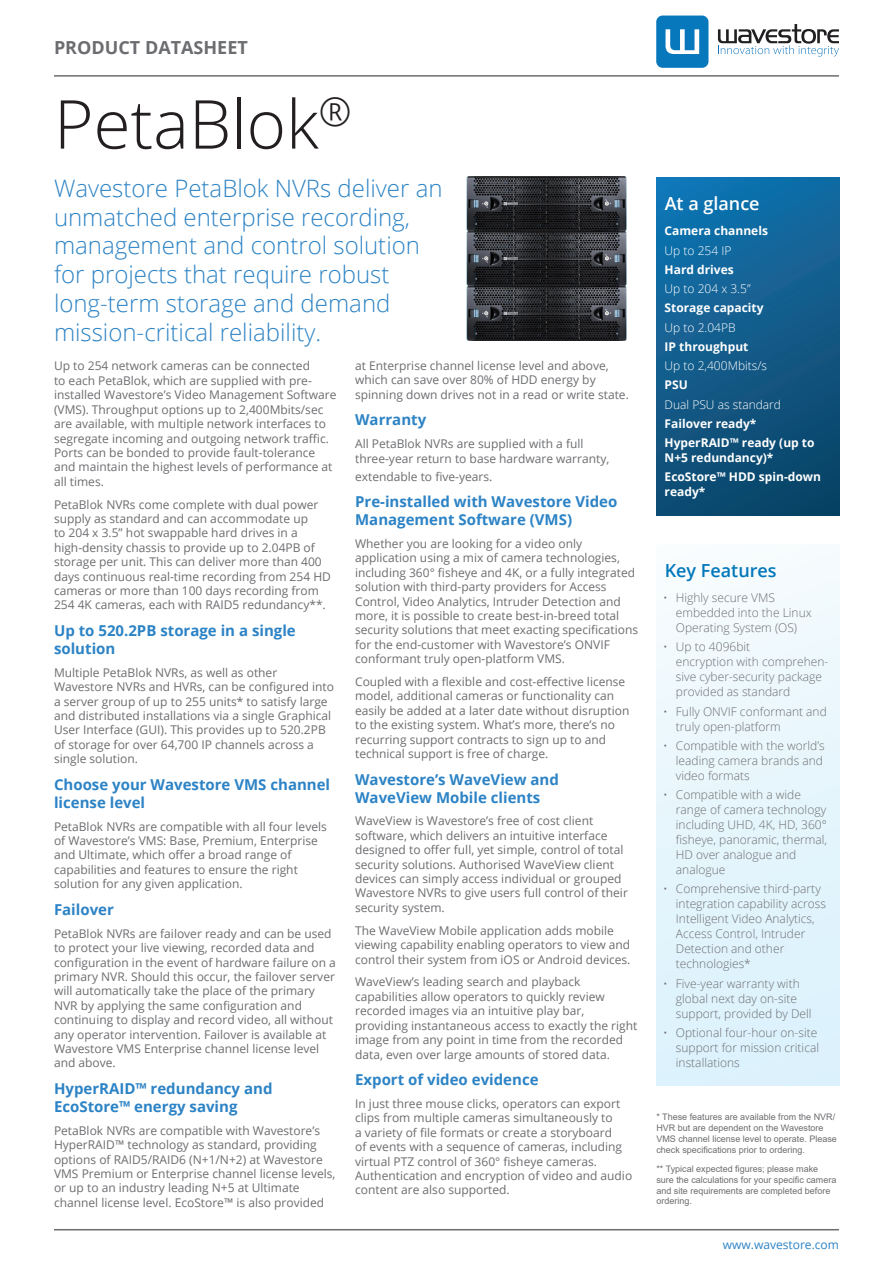
<style>
.page{position:relative;width:893px;height:1263px;background:#fff}
.page>*{position:absolute;margin:0;border:0;box-sizing:border-box;transform-origin:0 0}
.t1{font:300 67.5px "Open Sans";color:#231f20}
.t2{font:300 24px/28.8px "Open Sans";color:#2c83c5}
.t3{font:700 18px "Open Sans";color:#6c6d70}
.t4{font:600 18px "Open Sans";color:#07b}
.t5{font:600 18px "Open Sans";color:#fff}
.t6{font:700 15px/18px "Open Sans";color:#2c83c5}
.t7{font:12px/14.4px "Open Sans";color:#6c6d70}
.t8{font:300 12px/15px "Open Sans";color:#6c6d70}
.t9{font:700 12px/15px "Open Sans";color:#fff}
.t10{font:300 12px "Open Sans";color:#fff}
.t11{font:12px "Open Sans";color:#2c83c5}
.t12{font:9px/10.8px "Arial";color:#6c6d70}
</style>
<div class="page">
<div style="left:656px;top:544px;width:183px;height:541px;background:linear-gradient(to bottom,#f6fbfd,#d9f1fc)"></div>
<div style="left:656px;top:177px;width:183px;height:338px;background:linear-gradient(to bottom,#1372ad,#0e4568)"></div>
<hr style="left:54px;top:75px;width:785px;height:2px;background:#6c6d70">
<hr style="left:54px;top:1229px;width:785px;height:1px;background:#6c6d70">
<img style="left:467px;top:177px;width:160px;height:164px">
<svg style="left:718px;top:24px;width:121px;height:33px"></svg>
<svg style="left:656px;top:16px;width:52px;height:52px;background:#328ec8"></svg>
<p class="t3" style="left:54px;top:35px;width:195px">PRODUCT DATASHEET</p>
<p class="t1" style="left:54px;top:78px;width:299px">PetaBlok<sup>®</sup></p>
<p class="t2" style="left:54px;top:173px;width:390px">Wavestore PetaBlok NVRs deliver an unmatched enterprise recording, management and control solution for projects that require robust long-term storage and demand mission-critical reliability.</p>
<p class="t7" style="left:54px;top:359px;width:284px">Up to 254 network cameras can be connected<br>to each PetaBlok, which are supplied with pre&shy;installed Wavestore’s Video Management Software (VMS). Throughput options up to 2,400Mbits/sec are available, with multiple network interfaces to segregate incoming and outgoing network traffic.<br>Ports can be bonded to provide fault-tolerance and maintain the highest levels of performance at all times.</p>
<p class="t7" style="left:54px;top:497px;width:278px">PetaBlok NVRs come complete with dual power supply as standard and can accommodate up<br>to 204 x 3.5” hot swappable hard drives in a high-density chassis to provide up to 2.04PB of storage per unit. This can deliver more than 400 days continuous real-time recording from 254 HD cameras or more than 100 days recording from 254 4K cameras, each with RAID5 redundancy**.</p>
<p class="t6" style="left:54px;top:621px;width:243px">Up to 520.2PB storage in a single solution</p>
<p class="t7" style="left:54px;top:665px;width:282px">Multiple PetaBlok NVRs, as well as other Wavestore NVRs and HVRs, can be configured into a server group of up to 255 units* to satisfy large and distributed installations via a single Graphical User Interface (GUI). This provides up to 520.2PB of storage for over 64,700 IP channels across a single solution.</p>
<p class="t6" style="left:54px;top:775px;width:278px">Choose your Wavestore VMS channel license level</p>
<p class="t7" style="left:54px;top:819px;width:274px">PetaBlok NVRs are compatible with all four levels of Wavestore’s VMS: Base, Premium, Enterprise and Ultimate, which offer a broad range of capabilities and features to ensure the right solution for any given application.</p>
<p class="t6" style="left:54px;top:900px;width:61px">Failover</p>
<p class="t7" style="left:54px;top:926px;width:283px">PetaBlok NVRs are failover ready and can be used to protect your live viewing, recorded data and configuration in the event of hardware failure on a primary NVR. Should this occur, the failover server will automatically take the place of the primary NVR by applying the same configuration and continuing to display and record video, all without any operator intervention. Failover is available at Wavestore VMS Enterprise channel license level and above.</p>
<p class="t6" style="left:54px;top:1079px;width:220px">HyperRAID™ redundancy and<br>EcoStore™ energy saving</p>
<p class="t7" style="left:54px;top:1123px;width:283px">PetaBlok NVRs are compatible with Wavestore’s HyperRAID™ technology as standard, providing options of RAID5/RAID6 (N+1/N+2) at Wavestore VMS Premium or Enterprise channel license levels, or up to an industry leading N+5 at Ultimate channel license level. EcoStore™ is also provided</p>
<p class="t7" style="left:355px;top:358px;width:275px">at Enterprise channel license level and above, which can save over 80% of HDD energy by spinning down drives not in a read or write state.</p>
<p class="t6" style="left:355px;top:410px;width:73px">Warranty</p>
<p class="t7" style="left:355px;top:436px;width:256px">All PetaBlok NVRs are supplied with a full three-year return to base hardware warranty,</p>
<p class="t7" style="left:355px;top:469px;width:139px">extendable to five-years.</p>
<p class="t6" style="left:355px;top:492px;width:264px">Pre-installed with Wavestore Video<br>Management Software (VMS)</p>
<p class="t7" style="left:355px;top:536px;width:285px">Whether you are looking for a video only application using a mix of camera technologies, including 360° fisheye and 4K, or a fully integrated solution with third-party providers for Access Control, Video Analytics, Intruder Detection and more, it is possible to create best-in-breed total security solutions that meet exacting specifications for the end-customer with Wavestore’s ONVIF conformant truly open-platform VMS.</p>
<p class="t7" style="left:355px;top:674px;width:276px">Coupled with a flexible and cost-effective license model, additional cameras or functionality can easily be added at a later date without disruption to the existing system. What’s more, there’s no recurring support contracts to sign up to and technical support is free of charge.</p>
<p class="t6" style="left:355px;top:770px;width:205px">Wavestore’s WaveView and<br>WaveView Mobile clients</p>
<p class="t7" style="left:355px;top:813px;width:274px">WaveView is Wavestore’s free of cost client software, which delivers an intuitive interface designed to offer full, yet simple, control of total security solutions. Authorised WaveView client devices can simply access individual or grouped Wavestore NVRs to give users full control of their security system.</p>
<p class="t7" style="left:355px;top:923px;width:277px">The WaveView Mobile application adds mobile viewing capability enabling operators to view and control their system from iOS or Android devices.</p>
<p class="t7" style="left:355px;top:975px;width:284px">WaveView’s leading search and playback capabilities allow operators to quickly review recorded images via an intuitive play bar, providing instantaneous access to exactly the right image from any point in time from the recorded data, even over large amounts of stored data.</p>
<p class="t6" style="left:355px;top:1070px;width:185px">Export of video evidence</p>
<p class="t7" style="left:355px;top:1096px;width:279px">In just three mouse clicks, operators can export clips from multiple cameras simultaneously to<br>a variety of file formats or create a storyboard<br>of events with a sequence of cameras, including virtual PTZ control of 360° fisheye cameras.<br>Authentication and encryption of video and audio content are also supported.</p>
<p class="t5" style="left:665px;top:191px;width:96px">At a glance</p>
<p class="t9" style="left:665px;top:223px;width:105px">Camera channels</p>
<p class="t10" style="left:665px;top:242px;width:68px">Up to 254 IP</p>
<p class="t9" style="left:665px;top:262px;width:71px">Hard drives</p>
<p class="t10" style="left:665px;top:281px;width:87px">Up to 204 x 3.5”</p>
<p class="t9" style="left:665px;top:300px;width:101px">Storage capacity</p>
<p class="t10" style="left:665px;top:319px;width:73px">Up to 2.04PB</p>
<p class="t9" style="left:665px;top:339px;width:85px">IP throughput</p>
<p class="t10" style="left:665px;top:358px;width:104px">Up to 2,400Mbits/s</p>
<p class="t9" style="left:665px;top:377px;width:25px">PSU</p>
<p class="t10" style="left:665px;top:396px;width:118px">Dual PSU as standard</p>
<p class="t9" style="left:665px;top:416px;width:93px">Failover ready*</p>
<p class="t9" style="left:665px;top:435px;width:151px">HyperRAID™ ready (up to<br>N+5 redundancy)*</p>
<p class="t9" style="left:665px;top:469px;width:158px">EcoStore™ HDD spin-down ready*</p>
<p class="t4" style="left:665px;top:558px;width:113px">Key Features</p>
<p class="t8" style="left:676px;top:590px;width:137px;text-indent:-13px">• Highly secure VMS embedded into the Linux<br>Operating System (OS)</p>
<p class="t8" style="left:676px;top:639px;width:154px;text-indent:-13px">• Up to 4096bit<br>encryption with comprehen&shy;sive cyber-security package provided as standard</p>
<p class="t8" style="left:676px;top:703px;width:152px;text-indent:-13px">• Fully ONVIF conformant and truly open-platform</p>
<p class="t8" style="left:676px;top:738px;width:150px;text-indent:-13px">• Compatible with the world’s leading camera brands and video formats</p>
<p class="t8" style="left:676px;top:787px;width:153px;text-indent:-13px">• Compatible with a wide range of camera technology including UHD, 4K, HD, 360° fisheye, panoramic, thermal,<br>HD over analogue and analogue</p>
<p class="t8" style="left:676px;top:881px;width:152px;text-indent:-13px">• Comprehensive third-party integration capability across<br>Intelligent Video Analytics,<br>Access Control, Intruder<br>Detection and other technologies*</p>
<p class="t8" style="left:676px;top:975px;width:137px;text-indent:-13px">• Five-year warranty with global next day on-site support, provided by Dell</p>
<p class="t8" style="left:676px;top:1025px;width:145px;text-indent:-13px">• Optional four-hour on-site support for mission critical installations</p>
<p class="t12" style="left:656px;top:1111px;width:182px">* These features are available from the NVR/ HVR but are dependent on the Wavestore VMS channel license level to operate. Please check specifications prior to ordering.</p>
<p class="t12" style="left:656px;top:1163px;width:182px">** Typical expected figures; please make sure the calculations for your specific camera and site requirements are completed before ordering.</p>
<p class="t11" style="left:723px;top:1236px;width:118px">www.wavestore.com</p>
</div>
